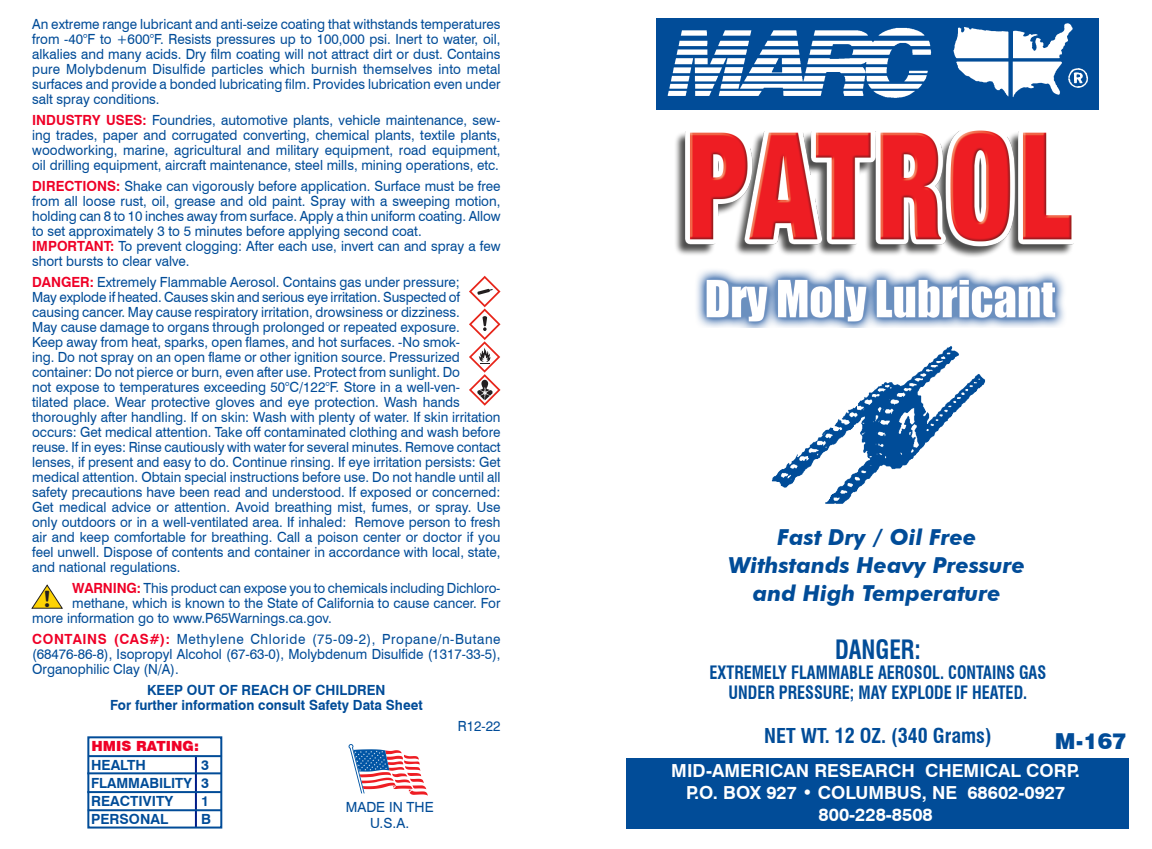
<style>
.page{position:relative;width:1152px;height:849px;background:#fff}
.page>*{position:absolute;margin:0;border:0;box-sizing:border-box;transform-origin:0 0}
.t1{font:700 condensed 26px "Swiss 721 BT";color:#014c98;scale:.9 1}
.t2{font:700 23.2px "Gotham Rounded";color:#231f20}
.t3{font:italic 700 22px/28px "Futura BT";color:#014c98;text-align:center}
.CAUTION2{font:900 22px "Swiss 721 BT";color:#014c98}
.t4{font:700 condensed 20px "Swiss 721 BT";color:#014c98}
.CAUTION2-2{font:700 18px "Swiss 721 BT";color:#fff}
.t5{font:700 condensed 18px "Swiss 721 BT";color:#014c98;scale:.9 1}
.zbody{font:14px/15px "Swiss 721 BT";color:#014c98;text-align:justify;scale:.96 1}
.zbody-2{font:700 14px "Swiss 721 BT";color:#014c98;scale:.96 1}
.zbody-3{font:700 14px "Swiss 721 BT";color:#014c98}
.zbody-4{font:14px "Swiss 721 BT";color:#014c98}
.t6{font:900 14px "Swiss 721 BT";color:#ef0027}
.s1{font-weight:700;color:#ef0027}
</style>
<div class="page">
<svg style="left:348px;top:744px;width:80px;height:51px"></svg>
<img style="left:656px;top:18px;width:442px;height:91px">
<img style="left:771px;top:346px;width:215px;height:158px">
<div style="left:626px;top:757px;width:502px;height:71px;background:#014c98"></div>
<hr style="left:195px;top:755px;width:2px;height:72px;background:#001c88">
<hr style="left:88px;top:755px;width:134px;height:2px;background:#014c98">
<hr style="left:88px;top:809px;width:134px;height:2px;background:#014c98">
<hr style="left:87px;top:791px;width:134px;height:2px;background:#014c98">
<hr style="left:87px;top:772px;width:134px;height:2px;background:#014c98">
<div style="left:87px;top:736px;width:135px;height:92px;border:2px solid #014c98"></div>
<img style="left:696px;top:270px;width:369px;height:57px">
<img style="left:675px;top:130px;width:399px;height:127px">
<svg style="left:31px;top:584px;width:32px;height:24px"></svg>
<svg style="left:469px;top:276px;width:31px;height:129px"></svg>
<p class="zbody" style="left:32px;top:16px;width:489px">An extreme range lubricant and anti-seize coating that withstands temperatures from -40°F to +600°F. Resists pressures up to 100,000 psi. Inert to water, oil, alkalies and many acids. Dry film coating will not attract dirt or dust. Contains pure Molybdenum Disulfide particles which burnish themselves into metal surfaces and provide a bonded lubricating film. Provides lubrication even under salt spray conditions.</p>
<p class="zbody" style="left:32px;top:112px;width:489px"><span class="s1">INDUSTRY USES:</span> Foundries, automotive plants, vehicle maintenance, sew&shy;ing trades, paper and corrugated converting, chemical plants, textile plants, woodworking, marine, agricultural and military equipment, road equipment, oil drilling equipment, aircraft maintenance, steel mills, mining operations, etc.</p>
<p class="zbody" style="left:32px;top:178px;width:489px"><span class="s1">DIRECTIONS:</span> Shake can vigorously before application. Surface must be free from all loose rust, oil, grease and old paint. Spray with a sweeping motion, holding can 8 to 10 inches away from surface. Apply a thin uniform coating. Allow to set approximately 3 to 5 minutes before applying second coat.</p>
<p class="zbody" style="left:32px;top:238px;width:489px"><span class="s1">IMPORTANT:</span> To prevent clogging: After each use, invert can and spray a few short bursts to clear valve.</p>
<p class="zbody" style="left:32px;top:274px;width:447px"><span class="s1">DANGER:</span> Extremely Flammable Aerosol. Contains gas under pressure; May explode if heated. Causes skin and serious eye irritation. Suspected of causing cancer. May cause respiratory irritation, drowsiness or dizziness.<br>May cause damage to organs through prolonged or repeated exposure.</p>
<p class="zbody" style="left:32px;top:334px;width:489px;text-align:left">Keep away from heat, sparks, open flames, and hot surfaces. -No smok-<br>ing. Do not spray on an open flame or other ignition source. Pressurized container: Do not pierce or burn, even after use. Protect from sunlight. Do<br>not expose to temperatures exceeding 50°C/122°F. Store in a well-ven-<br>tilated place. Wear protective gloves and eye protection. Wash hands thoroughly after handling. If on skin: Wash with plenty of water. If skin irritation occurs: Get medical attention. Take off contaminated clothing and wash before reuse. If in eyes: Rinse cautiously with water for several minutes. Remove contact lenses, if present and easy to do. Continue rinsing. If eye irritation persists: Get medical attention. Obtain special instructions before use. Do not handle until all safety precautions have been read and understood. If exposed or concerned:<br>Get medical advice or attention. Avoid breathing mist, fumes, or spray. Use only outdoors or in a well-ventilated area. If inhaled: Remove person to fresh air and keep comfortable for breathing. Call a poison center or doctor if you feel unwell. Dispose of contents and container in accordance with local, state, and national regulations.</p>
<p class="zbody" style="left:72px;top:580px;width:447px"><span class="s1">WARNING:</span> This product can expose you to chemicals including Dichloro-</p>
<p class="zbody" style="left:72px;top:595px;width:447px">methane, which is known to the State of California to cause cancer. For</p>
<p class="zbody" style="left:32px;top:610px;width:313px">more information go to www.P65Warnings.ca.gov.</p>
<p class="zbody" style="left:32px;top:631px;width:489px"><span class="s1">CONTAINS (CAS#):</span> Methylene Chloride (75-09-2), Propane/n-Butane (68476-86-8), Isopropyl Alcohol (67-63-0), Molybdenum Disulfide (1317-33-5), Organophilic Clay (N/A).</p>
<p class="zbody-2" style="left:147px;top:681px;width:250px">KEEP OUT OF REACH OF CHILDREN</p>
<p class="zbody-2" style="left:110px;top:696px;width:327px">For further information consult Safety Data Sheet</p>
<p class="zbody" style="left:458px;top:718px;width:46px">R12-22</p>
<p class="t2" style="left:43px;top:581px;width:9px">!</p>
<p class="t6" style="left:91px;top:737px;width:109px">HMIS RATING:</p>
<p class="zbody-3" style="left:91px;top:756px;width:56px">HEALTH</p>
<p class="zbody-3" style="left:201px;top:756px;width:9px">3</p>
<p class="zbody-3" style="left:91px;top:774px;width:119px">FLAMMABILITY 3</p>
<p class="zbody-3" style="left:91px;top:792px;width:83px">REACTIVITY</p>
<p class="zbody-3" style="left:201px;top:792px;width:9px">1</p>
<p class="zbody-3" style="left:91px;top:810px;width:78px">PERSONAL</p>
<p class="zbody-3" style="left:201px;top:810px;width:11px">B</p>
<p class="zbody-4" style="left:346px;top:798px;width:89px">MADE IN THE</p>
<p class="zbody-4" style="left:370px;top:814px;width:41px">U.S.A.</p>
<p class="t3" style="left:728px;top:523px;width:298px">Fast Dry / Oil Free<br>Withstands Heavy Pressure and High Temperature</p>
<p class="t1" style="left:834px;top:634px;width:97px">DANGER:</p>
<p class="t5" style="left:709px;top:662px;width:375px">EXTREMELY FLAMMABLE AEROSOL. CONTAINS GAS</p>
<p class="t5" style="left:728px;top:682px;width:333px">UNDER PRESSURE; MAY EXPLODE IF HEATED.</p>
<p class="t4" style="left:764px;top:724px;width:229px">NET WT. 12 OZ. (340 Grams)</p>
<p class="CAUTION2" style="left:1054px;top:727px;width:73px">M-167</p>
<p class="CAUTION2-2" style="left:671px;top:760px;width:410px">MID-AMERICAN RESEARCH CHEMICAL CORP.</p>
<p class="CAUTION2-2" style="left:686px;top:782px;width:381px">P.O. BOX 927 • COLUMBUS, NE 68602-0927</p>
<p class="CAUTION2-2" style="left:818px;top:804px;width:116px">800-228-8508</p>
</div>
